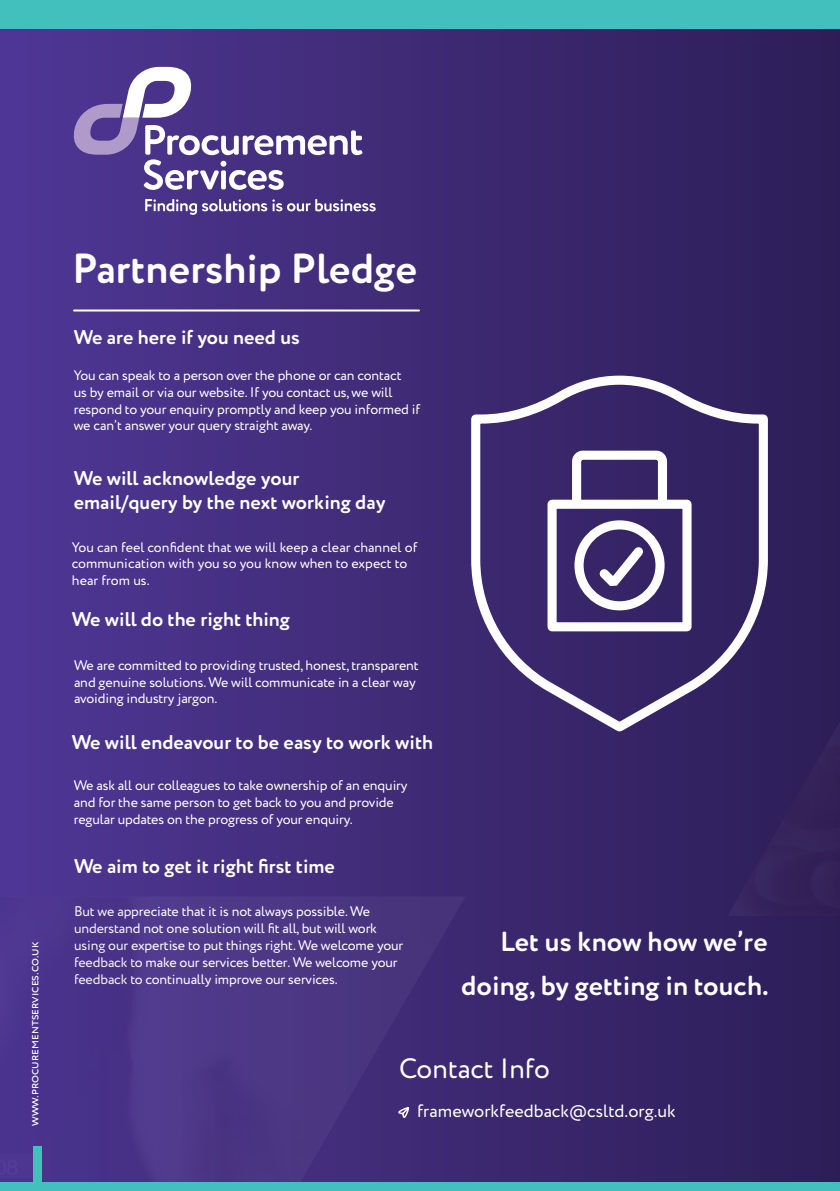
<style>
.page{position:relative;width:840px;height:1191px;background:#fff}
.page>*{position:absolute;margin:0;border:0;box-sizing:border-box;transform-origin:0 0}
.Headline{font:700 42px "Circe Rounded";color:#fff}
.Title_color_ext_White{font:28px "Circe Rounded";letter-spacing:-.005em;color:#fff}
.Sub_Title{font:700 27.6px/43.4px "Circe Rounded";color:#fff;text-align:right}
.Sub_Title-2{font:700 20px/24px "Circe Rounded";color:#fff}
.contact_White{font:18px "Circe Rounded";color:#fff}
.body_text{font:14px/16.8px "Circe Rounded";letter-spacing:-.01em;color:#fff}
.master_head{font:12px "Circe Rounded";letter-spacing:.005em;color:#fff}
</style>
<div class="page">
<div style="left:0;top:0;width:839px;height:1191px;background:linear-gradient(to right,#4f3795,#2d1e57)"></div>
<img style="left:0;top:896px;width:465px;height:286px">
<div style="left:727px;top:28px;width:112px;height:689px;background:#2e1f5a"></div>
<div style="left:727px;top:717px;width:112px;height:198px;background:#31215c"></div>
<div style="left:33px;top:1146px;width:8px;height:44px;background:#42c0bd"></div>
<svg style="left:466px;top:371px;width:306px;height:368px;background:#574880"></svg>
<svg style="left:591px;top:539px;width:60px;height:57px"></svg>
<hr style="left:74px;top:309px;width:345px;height:2px;background:#fff">
<div style="left:0;top:1182px;width:839px;height:9px;background:#42c0bd"></div>
<div style="left:0;top:0;width:839px;height:28px;background:#42c0bd"></div>
<svg style="left:145px;top:199px;width:230px;height:16px;background:#7666a2"></svg>
<svg style="left:71px;top:67px;width:291px;height:123px;background:#6a589b"></svg>
<p class="master_head" style="left:27px;top:1126px;width:186px;rotate:-90deg">www.procurementservices.co.uk</p>
<p class="Headline" style="left:72px;top:243px;width:347px">Partnership Pledge</p>
<p class="Sub_Title-2" style="left:74px;top:325px;width:227px">We are here if you need us</p>
<p class="body_text" style="left:74px;top:367px;width:348px">You can speak to a person over the phone or can contact<br>us by email or via our website. If you contact us, we will respond to your enquiry promptly and keep you informed if we can’t answer your query straight away.</p>
<p class="Sub_Title-2" style="left:74px;top:467px;width:313px">We will acknowledge your email/query by the next working day</p>
<p class="body_text" style="left:72px;top:539px;width:347px">You can feel confident that we will keep a clear channel of communication with you so you know when to expect to hear from us.</p>
<p class="Sub_Title-2" style="left:72px;top:608px;width:219px">We will do the right thing</p>
<p class="body_text" style="left:74px;top:657px;width:346px">We are committed to providing trusted, honest, transparent and genuine solutions. We will communicate in a clear way avoiding industry jargon.</p>
<p class="Sub_Title-2" style="left:72px;top:731px;width:362px">We will endeavour to be easy to work with</p>
<p class="body_text" style="left:74px;top:778px;width:335px">We ask all our colleagues to take ownership of an enquiry and for the same person to get back to you and provide regular updates on the progress of your enquiry.</p>
<p class="Sub_Title-2" style="left:74px;top:854px;width:262px">We aim to get it right first time</p>
<p class="body_text" style="left:74px;top:903px;width:330px">But we appreciate that it is not always possible. We understand not one solution will fit all, but will work using our expertise to put things right. We welcome your feedback to make our services better. We welcome your feedback to continually improve our services.</p>
<p class="Sub_Title" style="left:461px;top:921px;width:309px">Let us know how we’re doing, by getting in touch.</p>
<p class="Title_color_ext_White" style="left:399px;top:1052px;width:152px">Contact Info</p>
<p class="contact_White" style="left:417px;top:1100px;width:260px">frameworkfeedback@csltd.org.uk</p>
</div>
